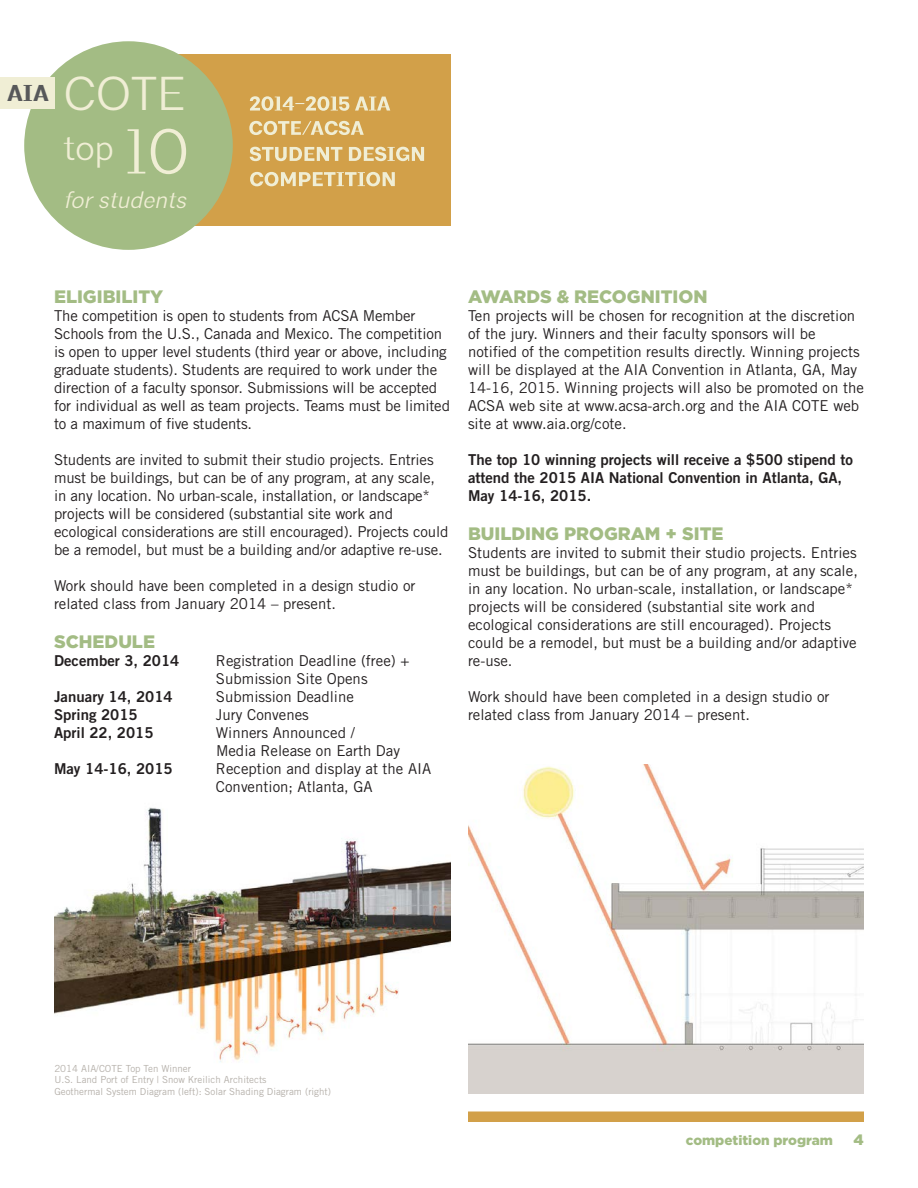
<style>
.page{position:relative;width:918px;height:1188px;background:#fff}
.page>*{position:absolute;margin:0;border:0;box-sizing:border-box;transform-origin:0 0}
.t1{font:300 47.4px "Architype";color:#f0eed5}
.t2{font:300 35.55px "Architype";color:#f0eed5}
.t3{font:italic 300 23.7px "Architype";color:#f0eed5}
.t4{font:700 22.95px "Architype";color:#57585a}
.t5{font:900 18px "Gotham";color:#a3bc84}
.t6{font:15px/18px "Trade Gothic LT Std";color:#231f20}
.t7{font:15px/18px "Trade Gothic LT Std Bd 2";color:#231f20}
.t8{font:900 15px "Gotham";color:#a3bc84}
.t9{font:900 13.5px "Gotham";color:#a3bc84}
.t10{font:9.75px "Trade Gothic LT Std";color:#b6b1ab}
.s1{font-size:63.3px}
</style>
<div class="page">
<div style="left:468px;top:1112px;width:396px;height:10px;background:#d2a049"></div>
<div style="left:162px;top:55px;width:288px;height:171px;background:#d2a049"></div>
<svg style="left:250px;top:172px;width:145px;height:14px"></svg>
<svg style="left:250px;top:147px;width:174px;height:14px"></svg>
<svg style="left:250px;top:96px;width:140px;height:15px"></svg>
<div style="left:24px;top:41px;width:209px;height:209px;background:#a3bc84;border-radius:50%"></div>
<div style="left:0;top:78px;width:54px;height:31px;background:#f0eed5"></div>
<svg style="left:249px;top:121px;width:115px;height:14px"></svg>
<img style="left:54px;top:807px;width:396px;height:255px">
<img style="left:468px;top:765px;width:396px;height:328px">
<h3 class="t4" style="left:7px;top:79px;width:43px">AIA</h3>
<h1 class="t1" style="left:64px;top:65px;width:124px">COTE</h1>
<h2 class="t2" style="left:64px;top:126px;width:128px">top <span class="s1">10</span></h2>
<h3 class="t3" style="left:64px;top:185px;width:130px">forstudents</h3>
<p class="t5" style="left:54px;top:286px;width:111px">ELIGIBILITY</p>
<p class="t6" style="left:54px;top:306px;width:398px">The competition is open to students from ACSA Member Schools from the U.S., Canada and Mexico. The competition is open to upper level students (third year or above, including graduate students). Students are required to work under the direction of a faculty sponsor. Submissions will be accepted for individual as well as team projects. Teams must be limited to a maximum of five students.</p>
<p class="t6" style="left:54px;top:450px;width:396px">Students are invited to submit their studio projects. Entries must be buildings, but can be of any program, at any scale, in any location. No urban-scale, installation, or landscape* projects will be considered (substantial site work and ecological considerations are still encouraged). Projects could be a remodel, but must be a building and/or adaptive re-use.</p>
<p class="t6" style="left:54px;top:576px;width:363px">Work should have been completed in a design studio or related class from January 2014 – present.</p>
<p class="t5" style="left:54px;top:631px;width:103px">SCHEDULE</p>
<p class="t7" style="left:54px;top:652px;width:127px">December 3, 2014</p>
<p class="t6" style="left:216px;top:652px;width:195px">Registration Deadline (free) +<br>Submission Site Opens</p>
<p class="t7" style="left:54px;top:688px;width:120px">January 14, 2014</p>
<p class="t6" style="left:216px;top:688px;width:139px">Submission Deadline</p>
<p class="t7" style="left:54px;top:706px;width:85px">Spring 2015</p>
<p class="t6" style="left:216px;top:706px;width:94px">Jury Convenes</p>
<p class="t7" style="left:54px;top:724px;width:101px">April 22, 2015</p>
<p class="t6" style="left:216px;top:724px;width:140px">Winners Announced /</p>
<p class="t6" style="left:216px;top:742px;width:186px">Media Release on Earth Day</p>
<p class="t7" style="left:54px;top:760px;width:120px">May 14-16, 2015</p>
<p class="t6" style="left:216px;top:760px;width:217px">Reception and display at the AIA<br>Convention; Atlanta, GA</p>
<p class="t5" style="left:468px;top:286px;width:241px">AWARDS &amp; RECOGNITION</p>
<p class="t6" style="left:468px;top:306px;width:397px">Ten projects will be chosen for recognition at the discretion of the jury. Winners and their faculty sponsors will be notified of the competition results directly. Winning projects will be displayed at the AIA Convention in Atlanta, GA, May 14-16, 2015. Winning projects will also be promoted on the ACSA web site at www.acsa-arch.org and the AIA COTE web site at www.aia.org/cote.</p>
<p class="t7" style="left:468px;top:450px;width:386px">The top 10 winning projects will receive a $500 stipend to attend the 2015 AIA National Convention in Atlanta, GA,<br>May 14-16, 2015.</p>
<p class="t5" style="left:468px;top:523px;width:257px">BUILDING PROGRAM + SITE</p>
<p class="t6" style="left:468px;top:544px;width:391px">Students are invited to submit their studio projects. Entries must be buildings, but can be of any program, at any scale, in any location. No urban-scale, installation, or landscape* projects will be considered (substantial site work and ecological considerations are still encouraged). Projects could be a remodel, but must be a building and/or adaptive re-use.</p>
<p class="t6" style="left:468px;top:688px;width:363px">Work should have been completed in a design studio or related class from January 2014 – present.</p>
<p class="t10" style="left:54px;top:1062px;width:138px">2014 AIA/COTE Top Ten Winner</p>
<p class="t10" style="left:54px;top:1074px;width:214px">U.S. Land Port of Entry | Snow Kreilich Architects</p>
<p class="t10" style="left:54px;top:1086px;width:278px">Geothermal System Diagram (left): Solar Shading Diagram (right)</p>
<p class="t9" style="left:686px;top:1132px;width:149px">competition program</p>
<p class="t8" style="left:854px;top:1131px;width:12px">4</p>
</div>
